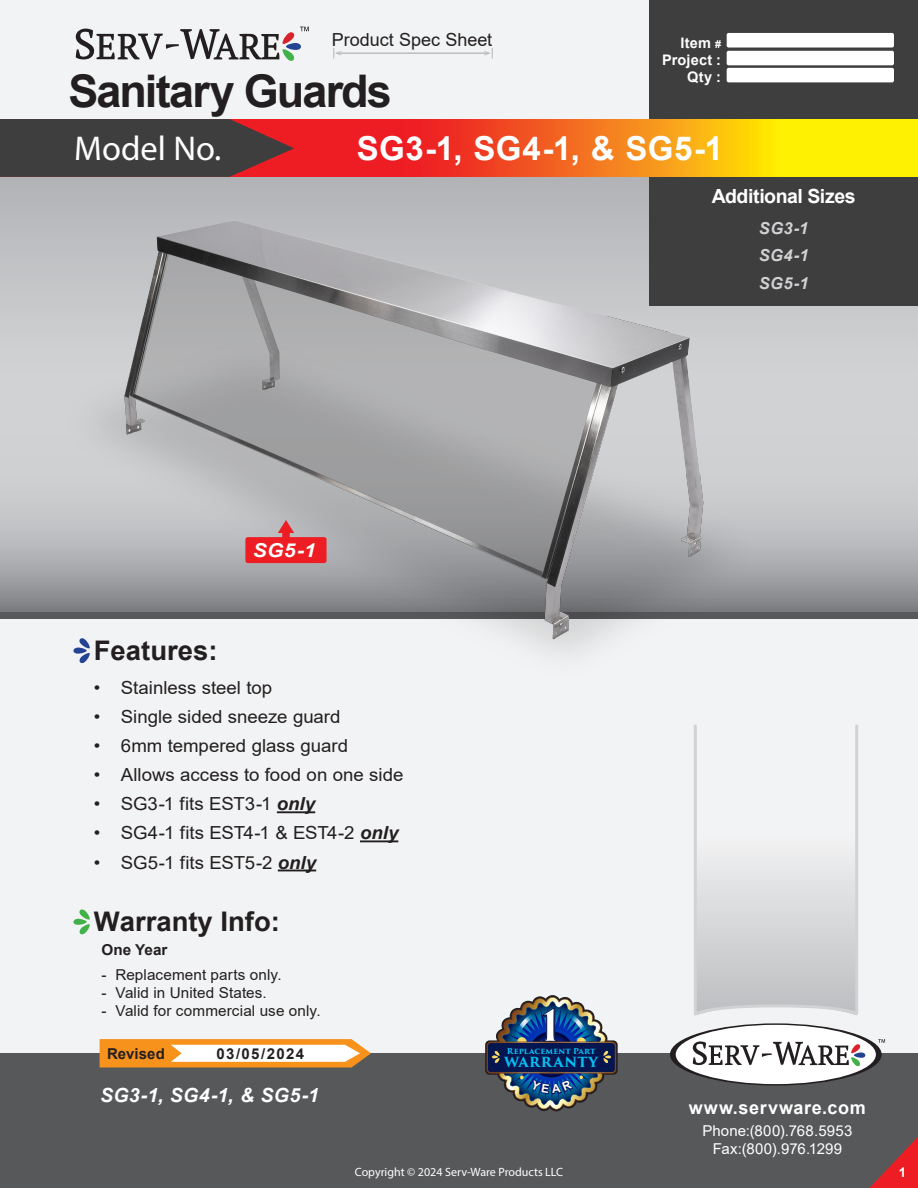
<style>
.page{position:relative;width:918px;height:1188px;background:#f2f3f4}
.page>*{position:absolute;margin:0;border:0;box-sizing:border-box;transform-origin:0 0}
.t1{font:700 45px "Arial";letter-spacing:-.04em;color:#231f20}
.t2{font:700 42.45px "Trajan Pro 3";color:#fff}
.t3{font:34.5px "Myriad Pro";color:#fff}
.t4{font:700 33px "Arial";letter-spacing:.01em;color:#fff}
.t5{font:700 27px "Arial";color:#231f20}
.t6{font:italic 700 19.5px "Arial";letter-spacing:.02em;color:#fff}
.t7{font:700 19.5px "Arial";letter-spacing:-.025em;color:#fff}
.t8{font:italic 700 19.2px "Arial";color:#fff;scale:1.1 1}
.t9{font:18px "Arial";color:#231f20;scale:1.04 1}
.t10{font:700 18px "Arial";letter-spacing:.035em;color:#fff}
.t11{font:18px "Arial";color:#231f20}
.t12{font:italic 700 16.5px/27.8px "Arial";letter-spacing:.025em;color:#d1d2d4;text-align:justify}
.t13{font:15px "Arial";letter-spacing:.005em;color:#231f20}
.t14{font:15px/18px "Arial";letter-spacing:.015em;color:#fff;text-align:center}
.t15{font:700 15px "Arial";letter-spacing:.005em;color:#231f20}
.t16{font:700 14.55px/17.4px "Arial";letter-spacing:.015em;color:#fff;text-align:right}
.t17{font:700 13.5px "Trajan Pro 3";letter-spacing:.055em;color:#09bef2}
.t18{font:700 13.5px "Arial";color:#fff}
.t19{font:12px "Myriad Pro";color:#fff}
.t20{font:700 8.1px "Trajan Pro 3";color:#09bef2}
.s1{font-size:10.95px}
.s2{font-weight:700;font-style:italic}
</style>
<div class="page">
<div style="left:0;top:1053px;width:918px;height:135px;background:#57585a"></div>
<svg style="left:100px;top:1039px;width:271px;height:29px"></svg>
<svg style="left:869px;top:1137px;width:49px;height:51px"></svg>
<div style="left:649px;top:0;width:269px;height:119px;background:#3e3e3f"></div>
<div style="left:727px;top:33px;width:167px;height:15px;background:#fff;border-radius:2px"></div>
<div style="left:727px;top:51px;width:167px;height:14px;background:#fff;border-radius:2px"></div>
<div style="left:727px;top:68px;width:167px;height:14px;background:#fff;border-radius:2px"></div>
<svg style="left:785px;top:305px;width:133px;height:308px;background:#c1c2c4"></svg>
<div style="left:0;top:613px;width:918px;height:6px;background:#57585a"></div>
<svg style="left:294px;top:119px;width:624px;height:58px;background:#f68c14"></svg>
<img style="left:69px;top:159px;width:716px;height:494px">
<hr style="left:694px;top:726px;width:3px;height:287px;background:#d1d2d4">
<hr style="left:855px;top:726px;width:3px;height:287px;background:#d1d2d4">
<svg style="left:694px;top:869px;width:164px;height:147px"></svg>
<div style="left:245px;top:537px;width:82px;height:26px;background:#ee1d23;border-radius:2px"></div>
<svg style="left:278px;top:520px;width:16px;height:18px"></svg>
<svg style="left:670px;top:1023px;width:212px;height:63px"></svg>
<div style="left:676px;top:1025px;width:200px;height:59px;background:#fff;border-radius:50%"></div>
<svg style="left:878px;top:1039px;width:7px;height:4px"></svg>
<svg style="left:687px;top:1037px;width:178px;height:32px"></svg>
<svg style="left:75px;top:26px;width:234px;height:35px"></svg>
<svg style="left:73px;top:635px;width:18px;height:29px"></svg>
<svg style="left:73px;top:909px;width:17px;height:26px"></svg>
<svg style="left:69px;top:119px;width:225px;height:58px;background:#56393b"></svg>
<hr style="left:337px;top:52px;width:152px;height:2px;background:#bcbdc0">
<svg style="left:333px;top:48px;width:9px;height:11px"></svg>
<svg style="left:484px;top:48px;width:9px;height:11px"></svg>
<hr style="left:277px;top:811px;width:38px;height:2px;background:#231f20">
<hr style="left:360px;top:840px;width:38px;height:2px;background:#231f20">
<hr style="left:278px;top:870px;width:38px;height:1px;background:#231f20">
<div style="left:649px;top:177px;width:269px;height:128px;background:#3e3e3f"></div>
<svg style="left:0;top:119px;width:69px;height:494px;background:#b5b6b8"></svg>
<div style="left:20px;top:124px;width:27px;height:27px;background:#3e3e3f;border-radius:50%"></div>
<div style="left:0;top:127px;width:21px;height:21px;background:#3e3e3f"></div>
<div style="left:20px;top:575px;width:27px;height:27px;background:#95979a;border-radius:50%"></div>
<div style="left:0;top:579px;width:21px;height:20px;background:#949699"></div>
<img style="left:485px;top:995px;width:133px;height:116px">
<p class="t11" style="left:332px;top:27px;width:162px">Product Spec Sheet</p>
<p class="t16" style="left:662px;top:34px;width:60px">Item <span class="s1">#<br></span>Project :<br>Qty :</p>
<h1 class="t1" style="left:69px;top:61px;width:325px">Sanitary Guards</h1>
<h3 class="t3" style="left:74px;top:127px;width:149px">Model No.</h3>
<h3 class="t4" style="left:357px;top:127px;width:368px">SG3-1, SG4-1, &amp; SG5-1</h3>
<p class="t7" style="left:712px;top:184px;width:146px">Additional Sizes</p>
<p class="t12" style="left:759px;top:215px;width:51px">SG3-1<br>SG4-1<br>SG5-1</p>
<h3 class="t5" style="left:94px;top:633px;width:125px">Features:</h3>
<p class="t8" style="left:253px;top:538px;width:59px">SG5-1</p>
<p class="t9" style="left:94px;top:675px;width:173px">• Stainless steel top</p>
<p class="t9" style="left:94px;top:704px;width:239px">• Single sided sneeze guard</p>
<p class="t9" style="left:94px;top:733px;width:246px">• 6mm tempered glass guard</p>
<p class="t9" style="left:94px;top:763px;width:299px">• Allows access to food on one side</p>
<p class="t9" style="left:94px;top:792px;width:214px">• SG3-1 fits EST3-1 <span class="s2">only</span></p>
<p class="t9" style="left:94px;top:821px;width:294px">• SG4-1 fits EST4-1 &amp; EST4-2 <span class="s2">only</span></p>
<p class="t9" style="left:94px;top:850px;width:215px">• SG5-1 fits EST5-2 <span class="s2">only</span></p>
<h3 class="t5" style="left:94px;top:903px;width:188px">Warranty Info:</h3>
<p class="t15" style="left:102px;top:940px;width:67px">One Year</p>
<p class="t13" style="left:102px;top:964px;width:182px">- Replacement parts only.</p>
<p class="t13" style="left:102px;top:982px;width:167px">- Valid in United States.</p>
<p class="t13" style="left:102px;top:1000px;width:221px">- Valid for commercial use only.</p>
<p class="t15" style="left:107px;top:1044px;width:59px">Revised</p>
<p class="t15" style="left:217px;top:1044px;width:89px">03/05/2024</p>
<p class="t6" style="left:100px;top:1082px;width:221px">SG3-1, SG4-1, &amp; SG5-1</p>
<h2 class="t2" style="left:540px;top:994px;width:21px">1</h2>
<p class="t20" style="left:507px;top:1045px;width:90px">Replacement Part</p>
<p class="t17" style="left:504px;top:1052px;width:95px">WARRANTY</p>
<p class="t19" style="left:355px;top:1165px;width:210px">Copyright © 2024 Serv-Ware Products LLC</p>
<p class="t10" style="left:689px;top:1095px;width:179px">www.servware.com</p>
<p class="t14" style="left:702px;top:1121px;width:152px">Phone:(800).768.5953<br>Fax:(800).976.1299</p>
<p class="t18" style="left:899px;top:1163px;width:9px">1</p>
</div>
